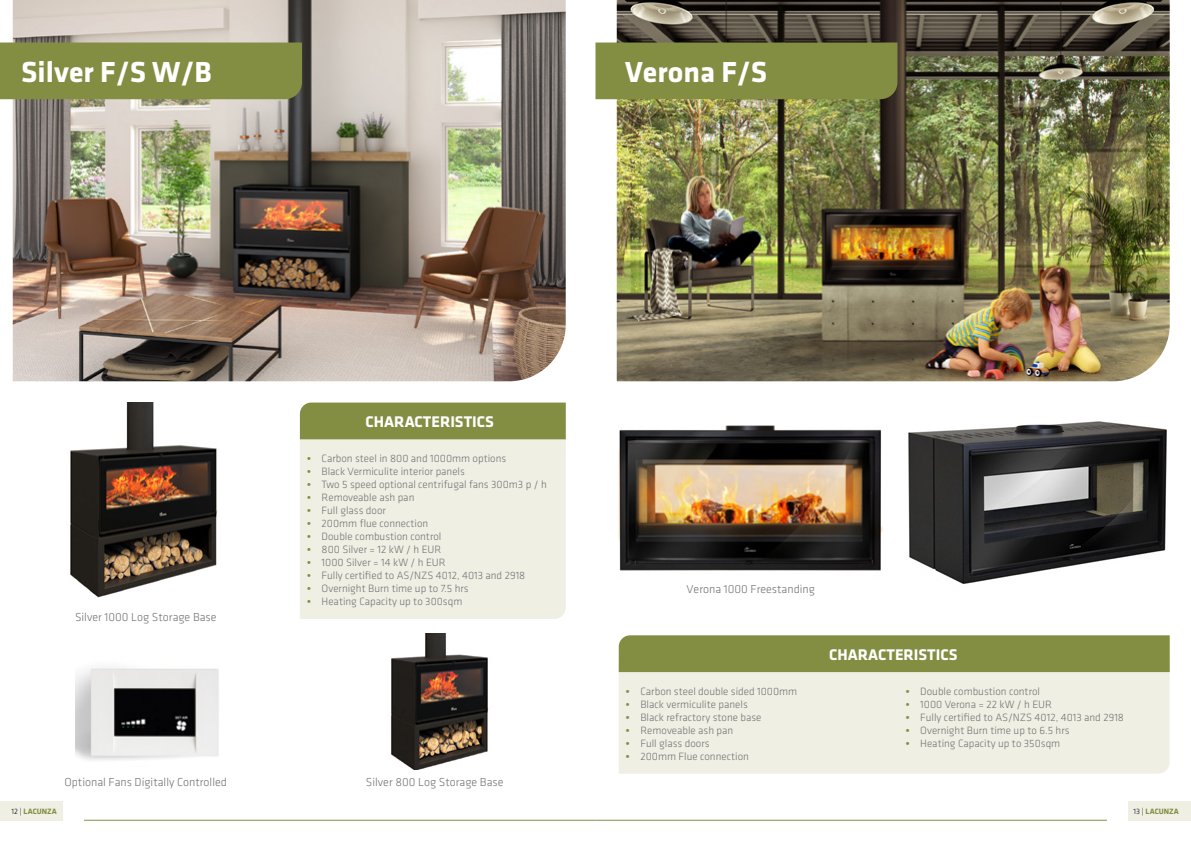
<style>
.page{position:relative;width:1191px;height:842px;background:#fff}
.page>*{position:absolute;margin:0;border:0;box-sizing:border-box;transform-origin:0 0}
.t1{font:700 30px "Klavika";color:#fff}
.t2{font:700 16px "Klavika";color:#fff}
.t3{font:300 12px "Klavika";color:#717275}
.t4{font:300 11px/13px "Klavika";color:#717275}
.t5{font:700 11px/13px "Klavika";color:#838e43;text-align:justify}
.t6{font:700 8px "Klavika";color:#828f42}
.s1{font-weight:300;color:#000}
</style>
<div class="page">
<img style="left:617px;top:0;width:552px;height:381px">
<img style="left:13px;top:0;width:553px;height:381px">
<div style="left:0;top:43px;width:302px;height:56px;background:#838e43"></div>
<div style="left:595px;top:43px;width:302px;height:56px;background:#838e43"></div>
<img style="left:619px;top:425px;width:263px;height:146px">
<img style="left:908px;top:421px;width:259px;height:163px">
<div style="left:619px;top:672px;width:550px;height:102px;background:#f0efe4"></div>
<div style="left:619px;top:635px;width:550px;height:37px;background:#838e43"></div>
<div style="left:300px;top:439px;width:266px;height:180px;background:#f0efe4"></div>
<img style="left:70px;top:403px;width:147px;height:195px">
<div style="left:300px;top:403px;width:266px;height:36px;background:#838e43"></div>
<img style="left:75px;top:668px;width:144px;height:92px">
<img style="left:391px;top:633px;width:98px;height:137px">
<hr style="left:84px;top:820px;width:511px;height:1px;background:#838e43">
<hr style="left:595px;top:820px;width:512px;height:1px;background:#838e43">
<div style="left:1128px;top:801px;width:63px;height:20px;background:#f0efe4"></div>
<div style="left:0;top:801px;width:63px;height:20px;background:#f0efe4"></div>
<h1 class="t1" style="left:21px;top:56px;width:192px">Silver F/S W/B</h1>
<h1 class="t1" style="left:625px;top:56px;width:143px">Verona F/S</h1>
<p class="t3" style="left:75px;top:611px;width:143px">Silver 1000 Log Storage Base</p>
<p class="t5" style="left:307px;top:452px;width:5px">• • • • • • • • • • • •</p>
<h2 class="t2" style="left:365px;top:413px;width:130px">CHARACTERISTICS</h2>
<p class="t4" style="left:322px;top:452px;width:227px">Carbon steel in 800 and 1000mm options<br>Black Vermiculite interior panels<br>Two 5 speed optional centrifugal fans 300m3 p / h<br>Removeable ash pan<br>Full glass door<br>200mm flue connection<br>Double combustion control<br>800 Silver = 12 kW / h EUR<br>1000 Silver = 14 kW / h EUR<br>Fully certified to AS/NZS 4012, 4013 and 2918<br>Overnight Burn time up to 7.5 hrs<br>Heating Capacity up to 300sqm</p>
<p class="t3" style="left:64px;top:775px;width:164px">Optional Fans Digitally Controlled</p>
<p class="t3" style="left:366px;top:775px;width:139px">Silver 800 Log Storage Base</p>
<p class="t3" style="left:686px;top:582px;width:130px">Verona 1000 Freestanding</p>
<h2 class="t2" style="left:829px;top:646px;width:130px">CHARACTERISTICS</h2>
<p class="t4" style="left:640px;top:684px;width:158px">Carbon steel double sided 1000mm<br>Black vermiculite panels<br>Black refractory stone base<br>Removeable ash pan<br>Full glass doors<br>200mm Flue connection</p>
<p class="t4" style="left:920px;top:685px;width:205px">Double combustion control<br>1000 Verona = 22 kW / h EUR<br>Fully certified to AS/NZS 4012, 4013 and 2918<br>Overnight Burn time up to 6.5 hrs<br>Heating Capacity up to 350sqm</p>
<p class="t5" style="left:626px;top:685px;width:5px">• • • • • •</p>
<p class="t5" style="left:905px;top:685px;width:5px">• • • • •</p>
<p class="t6" style="left:11px;top:807px;width:47px"><span class="s1">12 |</span> LACUNZA</p>
<p class="t6" style="left:1133px;top:807px;width:47px"><span class="s1">13 |</span> LACUNZA</p>
</div>
